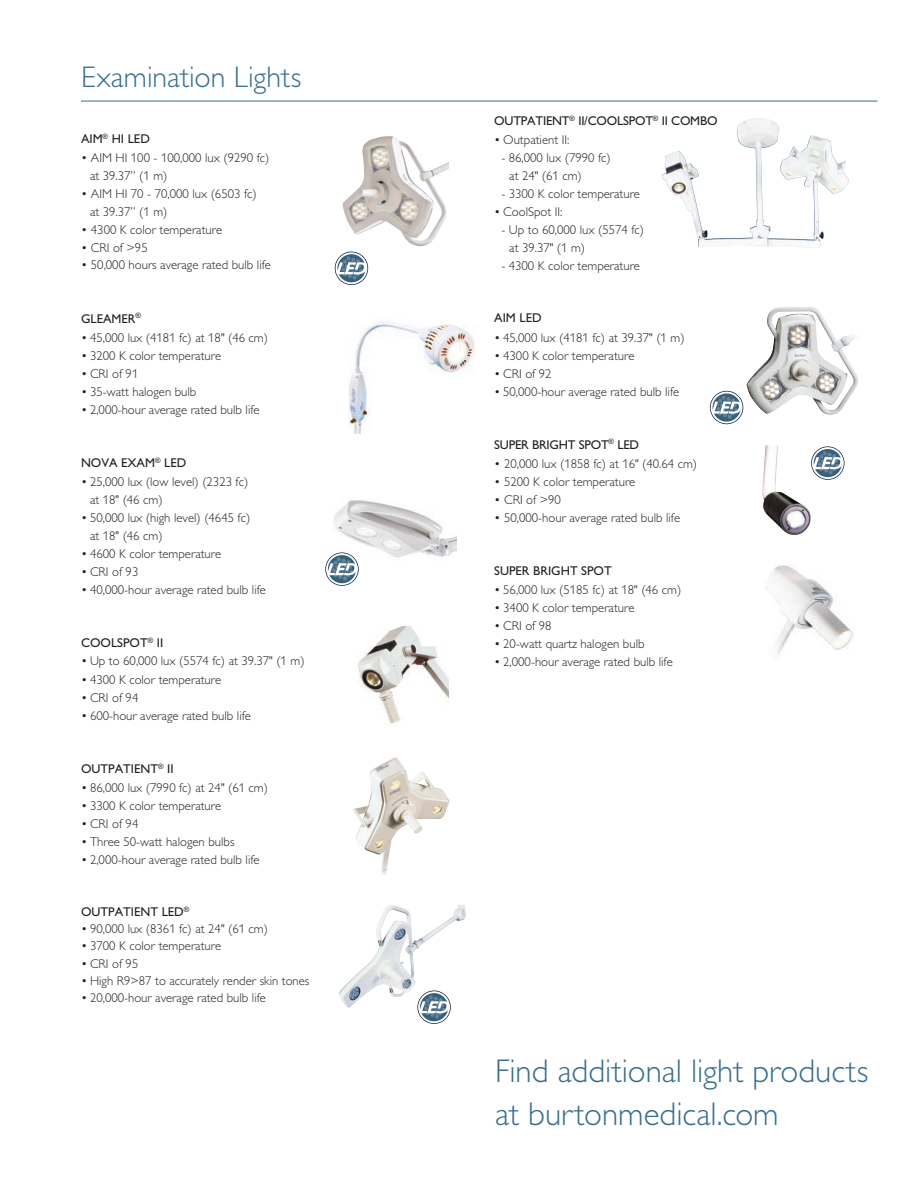
<style>
.page{position:relative;width:918px;height:1188px;background:#fff}
.page>*{position:absolute;margin:0;border:0;box-sizing:border-box;transform-origin:0 0}
.t1{font:300 33px/42.8px "Gill Alt One";color:#386e8f}
.t2{font:300 30px "Gill Alt One";color:#386e8f}
.t3{font:300 12.75px/18px "Gill Alt One";color:#231f20}
.t4{font:12.75px "Gill Alt One";color:#231f20}
</style>
<div class="page">
<img style="left:662px;top:118px;width:187px;height:130px">
<img style="left:357px;top:626px;width:92px;height:98px">
<img style="left:353px;top:757px;width:97px;height:118px">
<img style="left:746px;top:307px;width:112px;height:108px">
<img style="left:339px;top:905px;width:127px;height:103px">
<img style="left:333px;top:500px;width:123px;height:58px">
<img style="left:348px;top:321px;width:127px;height:113px">
<img style="left:767px;top:565px;width:86px;height:92px">
<svg style="left:710px;top:391px;width:33px;height:33px"></svg>
<svg style="left:325px;top:552px;width:34px;height:34px"></svg>
<svg style="left:417px;top:991px;width:34px;height:33px"></svg>
<hr style="left:81px;top:101px;width:797px;height:1px;background:#386e8f">
<img style="left:762px;top:445px;width:49px;height:90px">
<svg style="left:811px;top:446px;width:33px;height:34px"></svg>
<svg style="left:335px;top:252px;width:33px;height:33px"></svg>
<img style="left:342px;top:136px;width:107px;height:111px">
<h2 class="t2" style="left:81px;top:60px;width:222px">Examination Lights</h2>
<p class="t4" style="left:81px;top:131px;width:70px">AIM<sup>®</sup> HI LED</p>
<p class="t3" style="left:90px;top:149px;width:181px;text-indent:-9px">• AIM HI 100 - 100,000 lux (9290 fc) at 39.37” (1 m)</p>
<p class="t3" style="left:90px;top:185px;width:168px;text-indent:-9px">• AIM HI 70 - 70,000 lux (6503 fc) at 39.37” (1 m)</p>
<p class="t3" style="left:81px;top:221px;width:143px">• 4300 K color temperature</p>
<p class="t3" style="left:81px;top:239px;width:68px">• CRI of &gt;95</p>
<p class="t3" style="left:81px;top:256px;width:191px">• 50,000 hours average rated bulb life</p>
<p class="t4" style="left:81px;top:311px;width:62px">GLEAMER<sup>®</sup></p>
<p class="t3" style="left:81px;top:329px;width:189px">• 45,000 lux (4181 fc) at 18" (46 cm)</p>
<p class="t3" style="left:81px;top:347px;width:142px">• 3200 K color temperature</p>
<p class="t3" style="left:81px;top:365px;width:59px">• CRI of 91</p>
<p class="t3" style="left:81px;top:383px;width:117px">• 35-watt halogen bulb</p>
<p class="t3" style="left:81px;top:401px;width:180px">• 2,000-hour average rated bulb life</p>
<p class="t4" style="left:81px;top:456px;width:107px">NOVA EXAM<sup>®</sup> LED</p>
<p class="t3" style="left:90px;top:473px;width:160px;text-indent:-9px">• 25,000 lux (low level) (2323 fc) at 18" (46 cm)</p>
<p class="t3" style="left:90px;top:509px;width:162px;text-indent:-9px">• 50,000 lux (high level) (4645 fc) at 18" (46 cm)</p>
<p class="t3" style="left:81px;top:545px;width:142px">• 4600 K color temperature</p>
<p class="t3" style="left:81px;top:563px;width:59px">• CRI of 93</p>
<p class="t3" style="left:81px;top:581px;width:186px">• 40,000-hour average rated bulb life</p>
<p class="t4" style="left:81px;top:636px;width:84px">COOLSPOT<sup>®</sup> II</p>
<p class="t3" style="left:81px;top:651px;width:225px">• Up to 60,000 lux (5574 fc) at 39.37" (1 m)</p>
<p class="t3" style="left:81px;top:671px;width:142px">• 4300 K color temperature</p>
<p class="t3" style="left:81px;top:689px;width:59px">• CRI of 94</p>
<p class="t3" style="left:81px;top:707px;width:171px">• 600-hour average rated bulb life</p>
<p class="t4" style="left:81px;top:762px;width:94px">OUTPATIENT<sup>®</sup> II</p>
<p class="t3" style="left:81px;top:779px;width:189px">• 86,000 lux (7990 fc) at 24" (61 cm)</p>
<p class="t3" style="left:81px;top:797px;width:142px">• 3300 K color temperature</p>
<p class="t3" style="left:81px;top:815px;width:59px">• CRI of 94</p>
<p class="t3" style="left:81px;top:833px;width:155px">• Three 50-watt halogen bulbs</p>
<p class="t3" style="left:81px;top:851px;width:180px">• 2,000-hour average rated bulb life</p>
<p class="t4" style="left:81px;top:904px;width:110px">OUTPATIENT LED<sup>®</sup></p>
<p class="t3" style="left:81px;top:920px;width:189px">• 90,000 lux (8361 fc) at 24" (61 cm)</p>
<p class="t3" style="left:81px;top:937px;width:142px">• 3700 K color temperature</p>
<p class="t3" style="left:81px;top:954px;width:59px">• CRI of 95</p>
<p class="t3" style="left:81px;top:972px;width:230px">• High R9&gt;87 to accurately render skin tones</p>
<p class="t3" style="left:81px;top:989px;width:186px">• 20,000-hour average rated bulb life</p>
<p class="t4" style="left:494px;top:113px;width:225px">OUTPATIENT<sup>®</sup> II/COOLSPOT<sup>®</sup> II COMBO</p>
<p class="t3" style="left:494px;top:131px;width:77px">• Outpatient II:</p>
<p class="t3" style="left:509px;top:149px;width:103px;text-indent:-8px">- 86,000 lux (7990 fc) at 24" (61 cm)</p>
<p class="t3" style="left:501px;top:185px;width:140px">- 3300 K color temperature</p>
<p class="t3" style="left:494px;top:203px;width:70px">• CoolSpot II:</p>
<p class="t3" style="left:509px;top:221px;width:136px;text-indent:-8px">- Up to 60,000 lux (5574 fc) at 39.37" (1 m)</p>
<p class="t3" style="left:501px;top:257px;width:140px">- 4300 K color temperature</p>
<p class="t4" style="left:494px;top:310px;width:49px">AIM LED</p>
<p class="t3" style="left:494px;top:329px;width:192px">• 45,000 lux (4181 fc) at 39.37" (1 m)</p>
<p class="t3" style="left:494px;top:347px;width:142px">• 4300 K color temperature</p>
<p class="t3" style="left:494px;top:365px;width:59px">• CRI of 92</p>
<p class="t3" style="left:494px;top:383px;width:186px">• 50,000-hour average rated bulb life</p>
<p class="t4" style="left:494px;top:437px;width:146px">SUPER BRIGHT SPOT<sup>®</sup> LED</p>
<p class="t3" style="left:494px;top:455px;width:204px">• 20,000 lux (1858 fc) at 16" (40.64 cm)</p>
<p class="t3" style="left:494px;top:473px;width:143px">• 5200 K color temperature</p>
<p class="t3" style="left:494px;top:491px;width:68px">• CRI of &gt;90</p>
<p class="t3" style="left:494px;top:509px;width:187px">• 50,000-hour average rated bulb life</p>
<p class="t4" style="left:494px;top:564px;width:119px">SUPER BRIGHT SPOT</p>
<p class="t3" style="left:494px;top:581px;width:189px">• 56,000 lux (5185 fc) at 18" (46 cm)</p>
<p class="t3" style="left:494px;top:599px;width:142px">• 3400 K color temperature</p>
<p class="t3" style="left:494px;top:617px;width:59px">• CRI of 98</p>
<p class="t3" style="left:494px;top:635px;width:152px">• 20-watt quartz halogen bulb</p>
<p class="t3" style="left:494px;top:653px;width:180px">• 2,000-hour average rated bulb life</p>
<h1 class="t1" style="left:495px;top:1050px;width:375px">Find additional light products at burtonmedical.com</h1>
</div>
